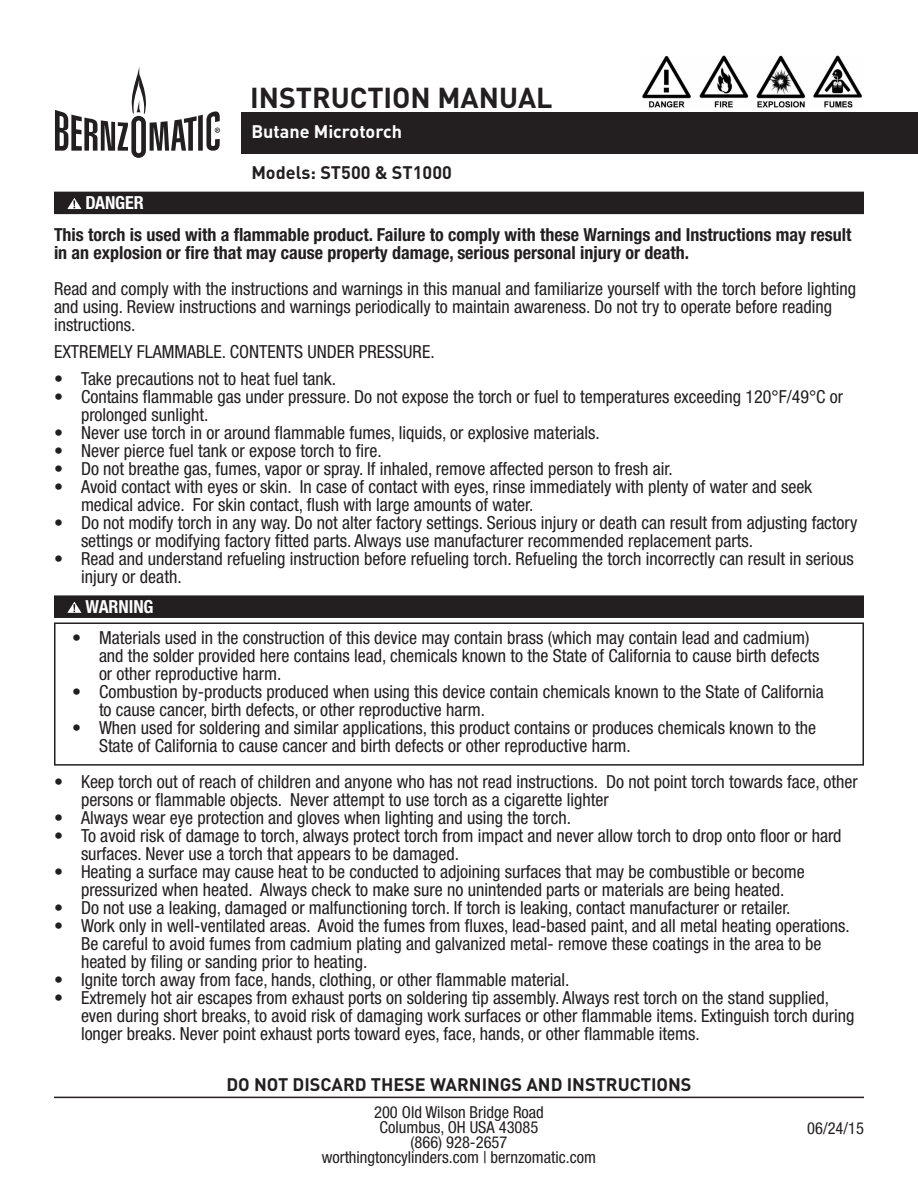
<style>
.page{position:relative;width:918px;height:1188px;background:#fff}
.page>*{position:absolute;margin:0;border:0;box-sizing:border-box;transform-origin:0 0}
.t1{font:700 28.5px "DINOT";color:#231f20}
.t2{font:condensed 18px/18px "Helvetica Neue LT Std";color:#231f20}
.t3{font:700 condensed 18px/18px "Helvetica Neue LT Std";color:#231f20}
.t4{font:700 18px "DINOT";color:#231f20}
.t5{font:700 18px "DINOT";color:#fff}
.t6{font:700 condensed 18px "Helvetica Neue LT Std";letter-spacing:-.005em;color:#fff}
.t7{font:condensed 16.5px/15px "Helvetica Neue LT Std";color:#231f20;text-align:center}
</style>
<div class="page">
<svg style="left:55px;top:67px;width:165px;height:91px"></svg>
<img style="left:642px;top:55px;width:220px;height:53px">
<div style="left:241px;top:113px;width:677px;height:41px;background:#231f20"></div>
<hr style="left:54px;top:1097px;width:810px;height:1px;background:#231f20">
<div style="left:54px;top:192px;width:810px;height:22px;background:#231f20"></div>
<svg style="left:67px;top:198px;width:14px;height:11px"></svg>
<div style="left:54px;top:595px;width:810px;height:23px;background:#231f20"></div>
<svg style="left:67px;top:602px;width:14px;height:11px"></svg>
<div style="left:54px;top:622px;width:810px;height:144px;border:2px solid #231f20"></div>
<h1 class="t1" style="left:250px;top:79px;width:304px">INSTRUCTION MANUAL</h1>
<p class="t5" style="left:251px;top:119px;width:152px">Butane Microtorch</p>
<p class="t4" style="left:251px;top:161px;width:202px">Models: ST500 &amp; ST1000</p>
<p class="t6" style="left:85px;top:192px;width:60px">DANGER</p>
<p class="t3" style="left:54px;top:225px;width:799px">This torch is used with a flammable product. Failure to comply with these Warnings and Instructions may result in an explosion or fire that may cause property damage, serious personal injury or death.</p>
<p class="t2" style="left:54px;top:279px;width:804px">Read and comply with the instructions and warnings in this manual and familiarize yourself with the torch before lighting and using. Review instructions and warnings periodically to maintain awareness. Do not try to operate before reading instructions.</p>
<p class="t2" style="left:54px;top:342px;width:382px">EXTREMELY FLAMMABLE. CONTENTS UNDER PRESSURE.</p>
<p class="t2" style="left:54px;top:369px;width:284px">• Take precautions not to heat fuel tank.</p>
<p class="t2" style="left:81px;top:387px;width:764px;text-indent:-27px">• Contains flammable gas under pressure. Do not expose the torch or fuel to temperatures exceeding 120°F/49°C or prolonged sunlight.</p>
<p class="t2" style="left:54px;top:423px;width:547px">• Never use torch in or around flammable fumes, liquids, or explosive materials.</p>
<p class="t2" style="left:54px;top:441px;width:329px">• Never pierce fuel tank or expose torch to fire.</p>
<p class="t2" style="left:54px;top:459px;width:620px">• Do not breathe gas, fumes, vapor or spray. If inhaled, remove affected person to fresh air.</p>
<p class="t2" style="left:81px;top:477px;width:733px;text-indent:-27px">• Avoid contact with eyes or skin. In case of contact with eyes, rinse immediately with plenty of water and seek medical advice. For skin contact, flush with large amounts of water.</p>
<p class="t2" style="left:81px;top:513px;width:778px;text-indent:-27px">• Do not modify torch in any way. Do not alter factory settings. Serious injury or death can result from adjusting factory settings or modifying factory fitted parts. Always use manufacturer recommended replacement parts.</p>
<p class="t2" style="left:81px;top:549px;width:774px;text-indent:-27px">• Read and understand refueling instruction before refueling torch. Refueling the torch incorrectly can result in serious injury or death.</p>
<p class="t6" style="left:85px;top:596px;width:70px">WARNING</p>
<p class="t2" style="left:99px;top:629px;width:722px;text-indent:-27px">• Materials used in the construction of this device may contain brass (which may contain lead and cadmium) and the solder provided here contains lead, chemicals known to the State of California to cause birth defects or other reproductive harm.</p>
<p class="t2" style="left:99px;top:683px;width:726px;text-indent:-27px">• Combustion by-products produced when using this device contain chemicals known to the State of California to cause cancer, birth defects, or other reproductive harm.</p>
<p class="t2" style="left:99px;top:719px;width:719px;text-indent:-27px">• When used for soldering and similar applications, this product contains or produces chemicals known to the<br>State of California to cause cancer and birth defects or other reproductive harm.</p>
<p class="t2" style="left:81px;top:773px;width:778px;text-indent:-27px">• Keep torch out of reach of children and anyone who has not read instructions. Do not point torch towards face, other persons or flammable objects. Never attempt to use torch as a cigarette lighter</p>
<p class="t2" style="left:54px;top:809px;width:519px">• Always wear eye protection and gloves when lighting and using the torch.</p>
<p class="t2" style="left:81px;top:827px;width:762px;text-indent:-27px">• To avoid risk of damage to torch, always protect torch from impact and never allow torch to drop onto floor or hard surfaces. Never use a torch that appears to be damaged.</p>
<p class="t2" style="left:54px;top:863px;width:752px;text-align:center">• Heating a surface may cause heat to be conducted to adjoining surfaces that may be combustible or become pressurized when heated. Always check to make sure no unintended parts or materials are being heated.</p>
<p class="t2" style="left:54px;top:899px;width:738px">• Do not use a leaking, damaged or malfunctioning torch. If torch is leaking, contact manufacturer or retailer.</p>
<p class="t2" style="left:81px;top:917px;width:770px;text-indent:-27px">• Work only in well-ventilated areas. Avoid the fumes from fluxes, lead-based paint, and all metal heating operations.<br>Be careful to avoid fumes from cadmium plating and galvanized metal- remove these coatings in the area to be heated by filing or sanding prior to heating.</p>
<p class="t2" style="left:54px;top:971px;width:517px">• Ignite torch away from face, hands, clothing, or other flammable material.</p>
<p class="t2" style="left:81px;top:989px;width:775px;text-indent:-27px">• Extremely hot air escapes from exhaust ports on soldering tip assembly. Always rest torch on the stand supplied, even during short breaks, to avoid risk of damaging work surfaces or other flammable items. Extinguish torch during longer breaks. Never point exhaust ports toward eyes, face, hands, or other flammable items.</p>
<p class="t4" style="left:226px;top:1072px;width:467px">DO NOT DISCARD THESE WARNINGS AND INSTRUCTIONS</p>
<p class="t7" style="left:322px;top:1104px;width:276px">200 Old Wilson Bridge Road<br>Columbus, OH USA 43085<br>(866) 928-2657<br>worthingtoncylinders.com | bernzomatic.com</p>
<p class="t7" style="left:807px;top:1120px;width:58px">06/24/15</p>
</div>
